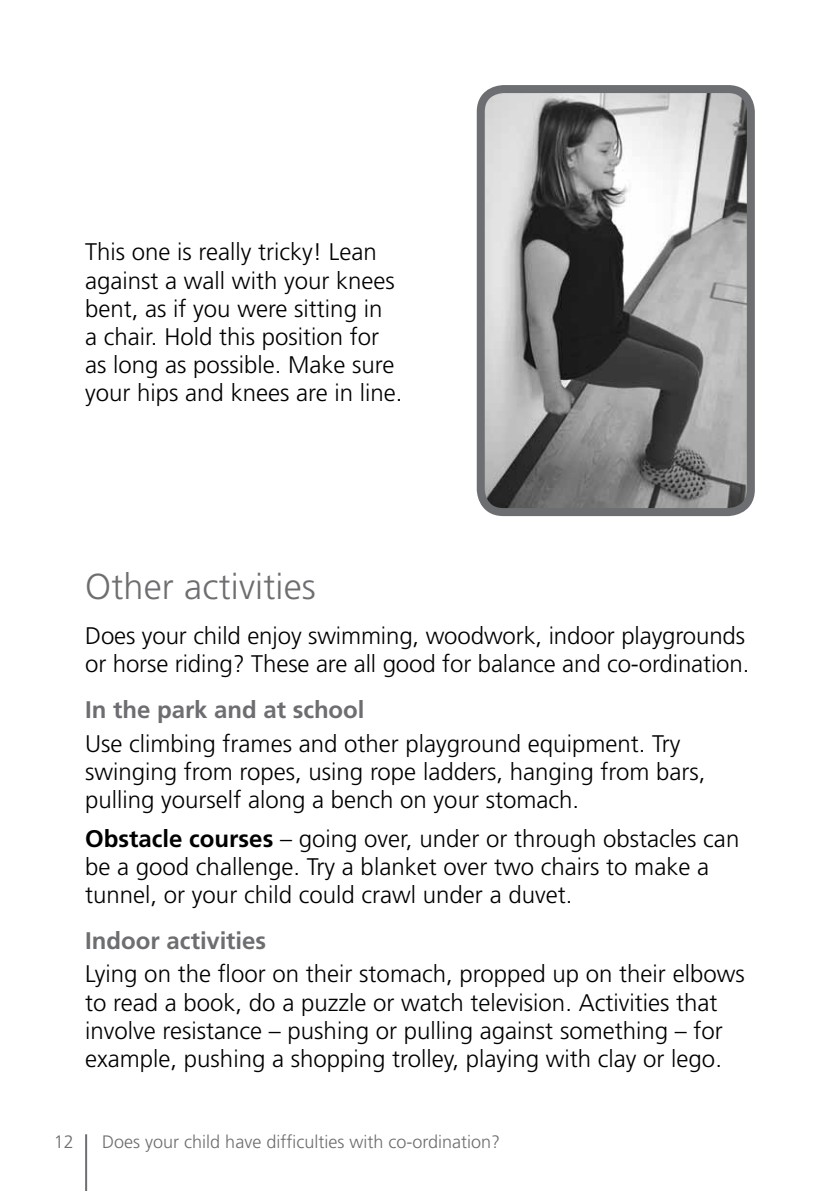
<style>
.page{position:relative;width:840px;height:1191px;background:#fff}
.page>*{position:absolute;margin:0;border:0;box-sizing:border-box;transform-origin:0 0}
.t1{font:300 36px "Frutiger LT";letter-spacing:.005em;color:#6d6e71}
.t2{font:300 24px/28px "Frutiger LT";color:#000}
.t3{font:700 24px "Frutiger LT";color:#6d6e71}
.t4{font:300 18px "Frutiger LT";color:#6d6e71}
.s1{font-weight:700}
</style>
<div class="page">
<hr style="left:85px;top:1134px;width:2px;height:57px;background:#6d6e71">
<img style="left:485px;top:94px;width:260px;height:413px">
<div style="left:476px;top:85px;width:278px;height:431px;border:8px solid #6d6e71;border-radius:23px"></div>
<p class="t2" style="left:85px;top:238px;width:318px">This one is really tricky! Lean against a wall with your knees bent, as if you were sitting in<br>a chair. Hold this position for as long as possible. Make sure your hips and knees are in line.</p>
<h1 class="t1" style="left:85px;top:566px;width:232px">Other activities</h1>
<p class="t2" style="left:85px;top:622px;width:665px">Does your child enjoy swimming, woodwork, indoor playgrounds or horse riding? These are all good for balance and co-ordination.</p>
<p class="t3" style="left:85px;top:695px;width:281px">In the park and at school</p>
<p class="t2" style="left:85px;top:729px;width:621px">Use climbing frames and other playground equipment. Try swinging from ropes, using rope ladders, hanging from bars, pulling yourself along a bench on your stomach.</p>
<p class="t2" style="left:85px;top:825px;width:655px"><span class="s1">Obstacle courses</span> – going over, under or through obstacles can be a good challenge. Try a blanket over two chairs to make a tunnel, or your child could crawl under a duvet.</p>
<p class="t3" style="left:85px;top:926px;width:182px">Indoor activities</p>
<p class="t2" style="left:85px;top:960px;width:660px">Lying on the floor on their stomach, propped up on their elbows to read a book, do a puzzle or watch television. Activities that involve resistance – pushing or pulling against something – for example, pushing a shopping trolley, playing with clay or lego.</p>
<p class="t4" style="left:54px;top:1131px;width:22px">12</p>
<p class="t4" style="left:102px;top:1131px;width:399px">Does your child have difficulties with co-ordination?</p>
</div>
